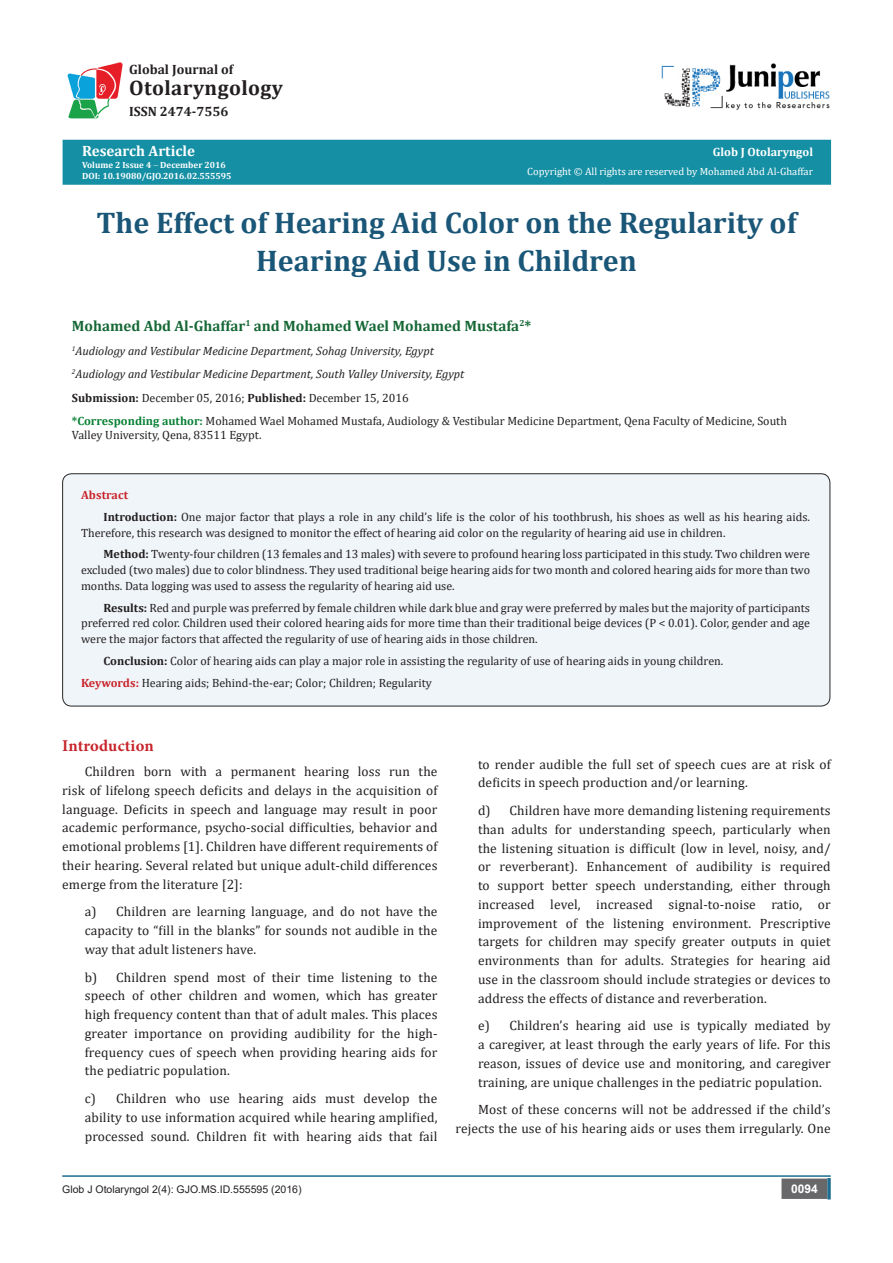
<style>
.page{position:relative;width:893px;height:1263px;background:#fff}
.page>*{position:absolute;margin:0;border:0;box-sizing:border-box;transform-origin:0 0}
.t1{font:700 30px/37.5px "Cambria";color:#1a5677;text-align:center}
.t2{font:700 21px "Cambria";letter-spacing:.02em;color:#231f20}
.No_Spacing{font:700 16.5px "Minion Pro";letter-spacing:.005em;color:#c8242b}
.t3{font:700 15px "Cambria";color:#156735}
.t4{font:700 15px "Cambria";color:#fff}
.No_Spacing-2{font:13.5px/18.8px "Cambria";letter-spacing:.01em;color:#231f20;text-align:justify}
.t5{font:700 13.5px "Cambria";color:#231f20}
.t6{font:12px/15.8px "Cambria";color:#231f20}
.t7{font:italic 12px "Cambria";color:#231f20}
.t8{font:700 12px "Cambria";color:#fff}
.t9{font:700 12px "Cambria";letter-spacing:.01em;color:#c8242b}
.t10{font:700 12px "Arial";color:#fff}
.t11{font:10.5px "Cambria";color:#fff}
.t12{font:10.5px "Arial";color:#231f20}
.t13{font:700 9px "Cambria";color:#fff}
.s1{font-weight:700}
.s2{font-weight:700;color:#098136}
.s3{font-weight:700;color:#c8242b}
</style>
<div class="page">
<div style="left:63px;top:140px;width:767px;height:44px;background:#148fa4"></div>
<div style="left:63px;top:140px;width:768px;height:45px;border:2px solid #148fa4"></div>
<div style="left:63px;top:474px;width:767px;height:232px;background:#f0f5f9;border-radius:9px"></div>
<div style="left:62px;top:473px;width:768px;height:233px;border:1px solid #262626;border-radius:9px"></div>
<hr style="left:62px;top:1175px;width:769px;height:2px;background:#1c6d90">
<div style="left:782px;top:1179px;width:45px;height:19px;background:#68676a"></div>
<div style="left:781px;top:1178px;width:46px;height:21px;border:2px solid #68676a"></div>
<svg style="left:827px;top:1178px;width:4px;height:21px"></svg>
<img style="left:662px;top:63px;width:168px;height:47px">
<img style="left:67px;top:62px;width:56px;height:58px">
<p class="t5" style="left:129px;top:60px;width:105px">Global Journal of</p>
<p class="t2" style="left:129px;top:73px;width:155px">Otolaryngology</p>
<p class="t5" style="left:129px;top:102px;width:101px">ISSN 2474-7556</p>
<p class="t4" style="left:82px;top:140px;width:114px">Research Article</p>
<p class="t13" style="left:82px;top:159px;width:145px">Volume 2 Issue 4 December 2016</p>
<p class="t13" style="left:82px;top:169px;width:151px">DOI: 10.19080/GJO.2016.02.555595</p>
<p class="t8" style="left:713px;top:144px;width:102px">Glob J Otolaryngol</p>
<p class="t11" style="left:527px;top:165px;width:287px">Copyright © All rights are reserved by Mohamed Abd Al-Ghaffar</p>
<p class="t1" style="left:96px;top:203px;width:701px">The Effect of Hearing Aid Color on the Regularity of<br>Hearing Aid Use in Children</p>
<p class="t3" style="left:72px;top:316px;width:461px">Mohamed Abd Al-Ghaffar<sup>1</sup> and Mohamed Wael Mohamed Mustafa<sup>2</sup>*</p>
<p class="t7" style="left:72px;top:342px;width:363px"><sup>1</sup>Audiology and Vestibular Medicine Department, Sohag University, Egypt</p>
<p class="t7" style="left:72px;top:366px;width:394px"><sup>2</sup>Audiology and Vestibular Medicine Department, South Valley University, Egypt</p>
<p class="t6" style="left:72px;top:390px;width:338px"><span class="s1">Submission:</span> December 05, 2016; <span class="s1">Published:</span> December 15, 2016</p>
<p class="t6" style="left:72px;top:414px;width:716px;line-height:14.4px"><span class="s2">*Corresponding author:</span> Mohamed Wael Mohamed Mustafa, Audiology &amp; Vestibular Medicine Department, Qena Faculty of Medicine, South<br>Valley University, Qena, 83511 Egypt.</p>
<p class="t9" style="left:81px;top:487px;width:49px">Abstract</p>
<p class="t6" style="left:81px;top:509px;width:730px;text-indent:22px"><span class="s1">Introduction:</span> One major factor that plays a role in any child’s life is the color of his toothbrush, his shoes as well as his hearing aids.<br>Therefore, this research was designed to monitor the effect of hearing aid color on the regularity of hearing aid use in children.</p>
<p class="t6" style="left:81px;top:546px;width:731px;text-align:justify;text-indent:22px"><span class="s1">Method:</span> Twenty-four children (13 females and 13 males) with severe to profound hearing loss participated in this study. Two children were excluded (two males) due to color blindness. They used traditional beige hearing aids for two month and colored hearing aids for more than two months. Data logging was used to assess the regularity of hearing aid use.</p>
<p class="t6" style="left:81px;top:600px;width:731px;text-align:justify;text-indent:22px"><span class="s1">Results:</span> Red and purple was preferred by female children while dark blue and gray were preferred by males but the majority of participants preferred red color. Children used their colored hearing aids for more time than their traditional beige devices (P &lt; 0.01). Color, gender and age were the major factors that affected the regularity of use of hearing aids in those children.</p>
<p class="t6" style="left:104px;top:653px;width:621px"><span class="s1">Conclusion:</span> Color of hearing aids can play a major role in assisting the regularity of use of hearing aids in young children.</p>
<p class="t6" style="left:81px;top:675px;width:352px"><span class="s3">Keywords:</span> Hearing aids; Behind-the-ear; Color; Children; Regularity</p>
<p class="No_Spacing" style="left:62px;top:734px;width:93px">Introduction</p>
<p class="No_Spacing-2" style="left:62px;top:762px;width:377px;text-indent:22px">Children born with a permanent hearing loss run the risk of lifelong speech deficits and delays in the acquisition of language. Deficits in speech and language may result in poor academic performance, psycho-social difficulties, behavior and emotional problems [1]. Children have different requirements of their hearing. Several related but unique adult-child differences emerge from the literature [2]:</p>
<p class="No_Spacing-2" style="left:85px;top:902px;width:354px">a) Children are learning language, and do not have the capacity to “fill in the blanks” for sounds not audible in the way that adult listeners have.</p>
<p class="No_Spacing-2" style="left:85px;top:967px;width:354px">b) Children spend most of their time listening to the speech of other children and women, which has greater high frequency content than that of adult males. This places greater importance on providing audibility for the high&shy;frequency cues of speech when providing hearing aids for the pediatric population.</p>
<p class="No_Spacing-2" style="left:85px;top:1089px;width:354px">c) Children who use hearing aids must develop the ability to use information acquired while hearing amplified, processed sound. Children fit with hearing aids that fail</p>
<p class="No_Spacing-2" style="left:478px;top:754px;width:354px">to render audible the full set of speech cues are at risk of deficits in speech production and/or learning.</p>
<p class="No_Spacing-2" style="left:478px;top:801px;width:354px">d) Children have more demanding listening requirements than adults for understanding speech, particularly when the listening situation is difficult (low in level, noisy, and/ or reverberant). Enhancement of audibility is required to support better speech understanding, either through increased level, increased signal-to-noise ratio, or improvement of the listening environment. Prescriptive targets for children may specify greater outputs in quiet environments than for adults. Strategies for hearing aid use in the classroom should include strategies or devices to address the effects of distance and reverberation.</p>
<p class="No_Spacing-2" style="left:478px;top:1016px;width:354px">e) Children’s hearing aid use is typically mediated by a caregiver, at least through the early years of life. For this reason, issues of device use and monitoring, and caregiver training, are unique challenges in the pediatric population.</p>
<p class="No_Spacing-2" style="left:455px;top:1100px;width:377px;text-align:right">Most of these concerns will not be addressed if the child’s rejects the use of his hearing aids or uses them irregularly. One</p>
<p class="t12" style="left:62px;top:1182px;width:241px">Glob J Otolaryngol 2(4): GJO.MS.ID.555595 (2016)</p>
<p class="t10" style="left:791px;top:1180px;width:28px">0094</p>
</div>
